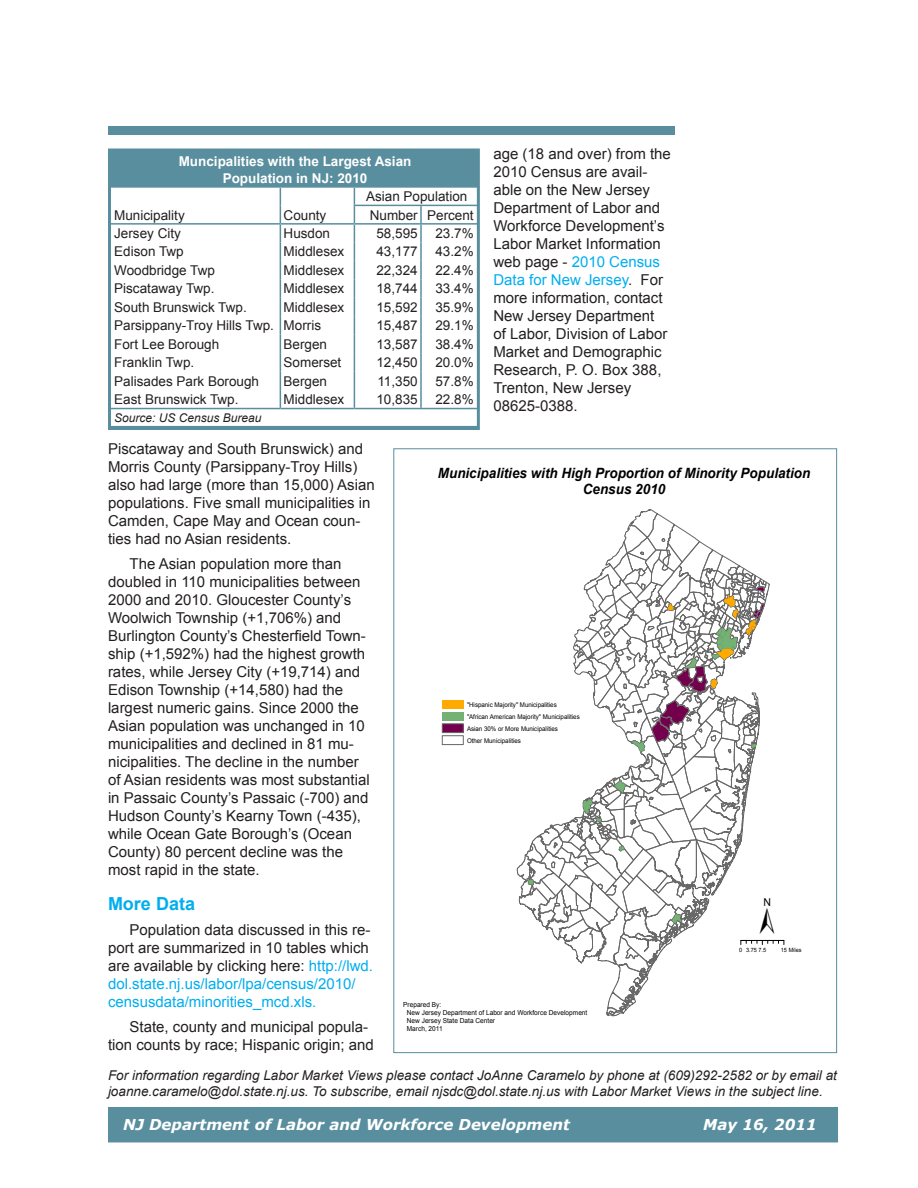
<style>
.page{position:relative;width:918px;height:1188px;background:#fff}
.page>*{position:absolute;margin:0;border:0;box-sizing:border-box;transform-origin:0 0}
.t1{font:50.85px "ESRI North";color:#000;scale:.95 1}
.heading{font:700 18px "Arial";color:#00aeef}
.Body_text{font:15px/18px "Arial";color:#231f20}
.t2{font:italic 700 15px "Verdana";color:#fff}
.t3{font:italic 700 14.25px/16.4px "Arial";color:#000;text-align:center;scale:.95 1}
.t4{font:13.5px "Arial";color:#231f20}
.Body_text-2{font:italic 13.5px/16.2px "Arial";color:#231f20}
.t5{font:700 13.5px "Arial";color:#fff}
.t6{font:italic 12px "Arial";color:#231f20}
.t7{font:6.9px/7.9px "Arial";letter-spacing:.005em;color:#000;scale:.95 1}
.t8{font:6.45px/12px "Arial";color:#000;scale:.95 1}
.t9{font:5.85px "Arial";letter-spacing:-.005em;color:#000;scale:.95 1}
.s1{color:#00aeef}
</style>
<div class="page">
<div style="left:109px;top:1108px;width:728px;height:34px;background:#598e9e"></div>
<div style="left:108px;top:1107px;width:730px;height:35px;border:2px solid #598e9e"></div>
<div style="left:108px;top:126px;width:567px;height:9px;background:#598e9e"></div>
<svg style="left:517px;top:509px;width:268px;height:507px"></svg>
<hr style="left:741px;top:940px;width:43px;height:1px;background:#000">
<div style="left:442px;top:700px;width:21px;height:9px;background:#fa0"></div>
<div style="left:442px;top:712px;width:21px;height:9px;background:#73b273"></div>
<div style="left:442px;top:724px;width:21px;height:9px;background:#73004c"></div>
<div style="left:442px;top:724px;width:21px;height:9px;border:1px solid #6e6e6e"></div>
<div style="left:442px;top:736px;width:21px;height:9px;border:1px solid #686868"></div>
<div style="left:110px;top:150px;width:368px;height:279px;background:#598e9e"></div>
<div style="left:112px;top:188px;width:364px;height:238px;background:#fff"></div>
<hr style="left:354px;top:205px;width:67px;height:1px;background:#598e9e">
<hr style="left:421px;top:205px;width:58px;height:1px;background:#598e9e">
<hr style="left:111px;top:223px;width:169px;height:2px;background:#598e9e">
<hr style="left:280px;top:223px;width:74px;height:2px;background:#598e9e">
<hr style="left:354px;top:223px;width:67px;height:2px;background:#598e9e">
<hr style="left:421px;top:223px;width:58px;height:2px;background:#598e9e">
<svg style="left:280px;top:188px;width:1px;height:220px"></svg>
<svg style="left:354px;top:188px;width:1px;height:220px"></svg>
<svg style="left:420px;top:206px;width:2px;height:202px"></svg>
<hr style="left:111px;top:408px;width:169px;height:1px;background:#598e9e">
<hr style="left:280px;top:408px;width:74px;height:1px;background:#598e9e">
<hr style="left:354px;top:408px;width:67px;height:1px;background:#598e9e">
<hr style="left:421px;top:408px;width:58px;height:1px;background:#598e9e">
<div style="left:108px;top:148px;width:372px;height:282px;border:3px solid #598e9e"></div>
<p class="t5" style="left:179px;top:154px;width:234px">Muncipalities with the Largest Asian</p>
<p class="t5" style="left:223px;top:170px;width:146px">Population in NJ: 2010</p>
<p class="t4" style="left:366px;top:189px;width:103px">Asian Population</p>
<p class="t4" style="left:114px;top:207px;width:72px">Municipality</p>
<p class="t4" style="left:284px;top:207px;width:44px">County</p>
<p class="t4" style="left:370px;top:207px;width:50px">Number</p>
<p class="t4" style="left:427px;top:207px;width:48px">Percent</p>
<p class="t4" style="left:114px;top:226px;width:68px">Jersey City</p>
<p class="t4" style="left:284px;top:226px;width:48px">Husdon</p>
<p class="t4" style="left:376px;top:226px;width:43px">58,595</p>
<p class="t4" style="left:435px;top:226px;width:40px">23.7%</p>
<p class="t4" style="left:114px;top:244px;width:71px">Edison Twp</p>
<p class="t4" style="left:284px;top:244px;width:62px">Middlesex</p>
<p class="t4" style="left:376px;top:244px;width:43px">43,177</p>
<p class="t4" style="left:435px;top:244px;width:40px">43.2%</p>
<p class="t4" style="left:114px;top:263px;width:102px">Woodbridge Twp</p>
<p class="t4" style="left:284px;top:263px;width:62px">Middlesex</p>
<p class="t4" style="left:376px;top:263px;width:43px">22,324</p>
<p class="t4" style="left:435px;top:263px;width:40px">22.4%</p>
<p class="t4" style="left:114px;top:281px;width:102px">Piscataway Twp.</p>
<p class="t4" style="left:284px;top:281px;width:62px">Middlesex</p>
<p class="t4" style="left:376px;top:281px;width:43px">18,744</p>
<p class="t4" style="left:435px;top:281px;width:40px">33.4%</p>
<p class="t4" style="left:114px;top:300px;width:134px">South Brunswick Twp.</p>
<p class="t4" style="left:284px;top:300px;width:62px">Middlesex</p>
<p class="t4" style="left:376px;top:300px;width:43px">15,592</p>
<p class="t4" style="left:435px;top:300px;width:40px">35.9%</p>
<p class="t4" style="left:114px;top:318px;width:161px">Parsippany-Troy Hills Twp.</p>
<p class="t4" style="left:284px;top:318px;width:39px">Morris</p>
<p class="t4" style="left:376px;top:318px;width:43px">15,487</p>
<p class="t4" style="left:435px;top:318px;width:40px">29.1%</p>
<p class="t4" style="left:114px;top:336px;width:107px">Fort Lee Borough</p>
<p class="t4" style="left:284px;top:336px;width:45px">Bergen</p>
<p class="t4" style="left:376px;top:336px;width:43px">13,587</p>
<p class="t4" style="left:435px;top:336px;width:40px">38.4%</p>
<p class="t4" style="left:114px;top:355px;width:82px">Franklin Twp.</p>
<p class="t4" style="left:284px;top:355px;width:59px">Somerset</p>
<p class="t4" style="left:376px;top:355px;width:43px">12,450</p>
<p class="t4" style="left:435px;top:355px;width:40px">20.0%</p>
<p class="t4" style="left:114px;top:373px;width:146px">Palisades Park Borough</p>
<p class="t4" style="left:284px;top:373px;width:45px">Bergen</p>
<p class="t4" style="left:377px;top:373px;width:42px">11,350</p>
<p class="t4" style="left:435px;top:373px;width:40px">57.8%</p>
<p class="t4" style="left:114px;top:392px;width:126px">East Brunswick Twp.</p>
<p class="t4" style="left:284px;top:392px;width:62px">Middlesex</p>
<p class="t4" style="left:376px;top:392px;width:43px">10,835</p>
<p class="t4" style="left:435px;top:392px;width:40px">22.8%</p>
<p class="t6" style="left:114px;top:411px;width:149px">Source: US Census Bureau</p>
<p class="Body_text" style="left:493px;top:145px;width:179px">age (18 and over) from the<br>2010 Census are avail&shy;able on the New Jersey<br>Department of Labor and<br>Workforce Development’s<br>Labor Market Information web page - <span class="s1">2010 Census<br>Data for New Jersey</span>. For more information, contact<br>New Jersey Department<br>of Labor, Division of Labor<br>Market and Demographic<br>Research, P. O. Box 388,<br>Trenton, New Jersey<br>08625-0388.</p>
<p class="Body_text" style="left:108px;top:440px;width:268px">Piscataway and South Brunswick) and Morris County (Parsippany-Troy Hills) also had large (more than 15,000) Asian populations. Five small municipalities in Camden, Cape May and Ocean coun&shy;ties had no Asian residents.</p>
<p class="Body_text" style="left:108px;top:555px;width:263px;text-indent:22px">The Asian population more than doubled in 110 municipalities between 2000 and 2010. Gloucester County’s Woolwich Township (+1,706%) and Burlington County’s Chesterfield Town&shy;ship (+1,592%) had the highest growth rates, while Jersey City (+19,714) and Edison Township (+14,580) had the largest numeric gains. Since 2000 the Asian population was unchanged in 10 municipalities and declined in 81 mu&shy;nicipalities. The decline in the number of Asian residents was most substantial in Passaic County’s Passaic (-700) and Hudson County’s Kearny Town (-435), while Ocean Gate Borough’s (Ocean County) 80 percent decline was the most rapid in the state.</p>
<p class="heading" style="left:108px;top:894px;width:89px">More Data</p>
<p class="Body_text" style="left:108px;top:921px;width:267px;text-indent:22px">Population data discussed in this re&shy;port are summarized in 10 tables which are available by clicking here: <span class="s1">http://lwd. dol.state.nj.us/labor/lpa/census/2010/ censusdata/minorities_mcd.xls.</span></p>
<p class="Body_text" style="left:108px;top:1018px;width:267px;text-indent:22px">State, county and municipal popula&shy;tion counts by race; Hispanic origin; and</p>
<p class="Body_text-2" style="left:108px;top:1067px;width:730px">For information regarding Labor Market Views please contact JoAnne Caramelo by phone at (609)292-2582 or by email at joanne.caramelo@dol.state.nj.us. To subscribe, email njsdc@dol.state.nj.us with Labor Market Views in the subject line.</p>
<p class="t3" style="left:438px;top:465px;width:393px">Municipalities with High Proportion of Minority Population<br>Census 2010</p>
<p class="t8" style="left:467px;top:698px;width:120px">"Hispanic Majority" Municipalities "African American Majority" Municipalities Asian 30% or More Municipalities<br>Other Municipalities</p>
<p class="t1" style="left:760px;top:887px;width:17px">±</p>
<p class="t9" style="left:739px;top:946px;width:30px">0 3.75 7.5</p>
<p class="t9" style="left:781px;top:946px;width:23px">15 Miles</p>
<p class="t7" style="left:407px;top:1001px;width:192px;text-indent:-4px">Prepared By:<br>New Jersey Department of Labor and Workforce Development<br>New Jersey State Data Center<br>March, 2011</p>
<p class="t2" style="left:123px;top:1115px;width:448px">NJ Department of Labor and Workforce Development</p>
<p class="t2" style="left:703px;top:1115px;width:115px">May 16, 2011</p>
</div>
